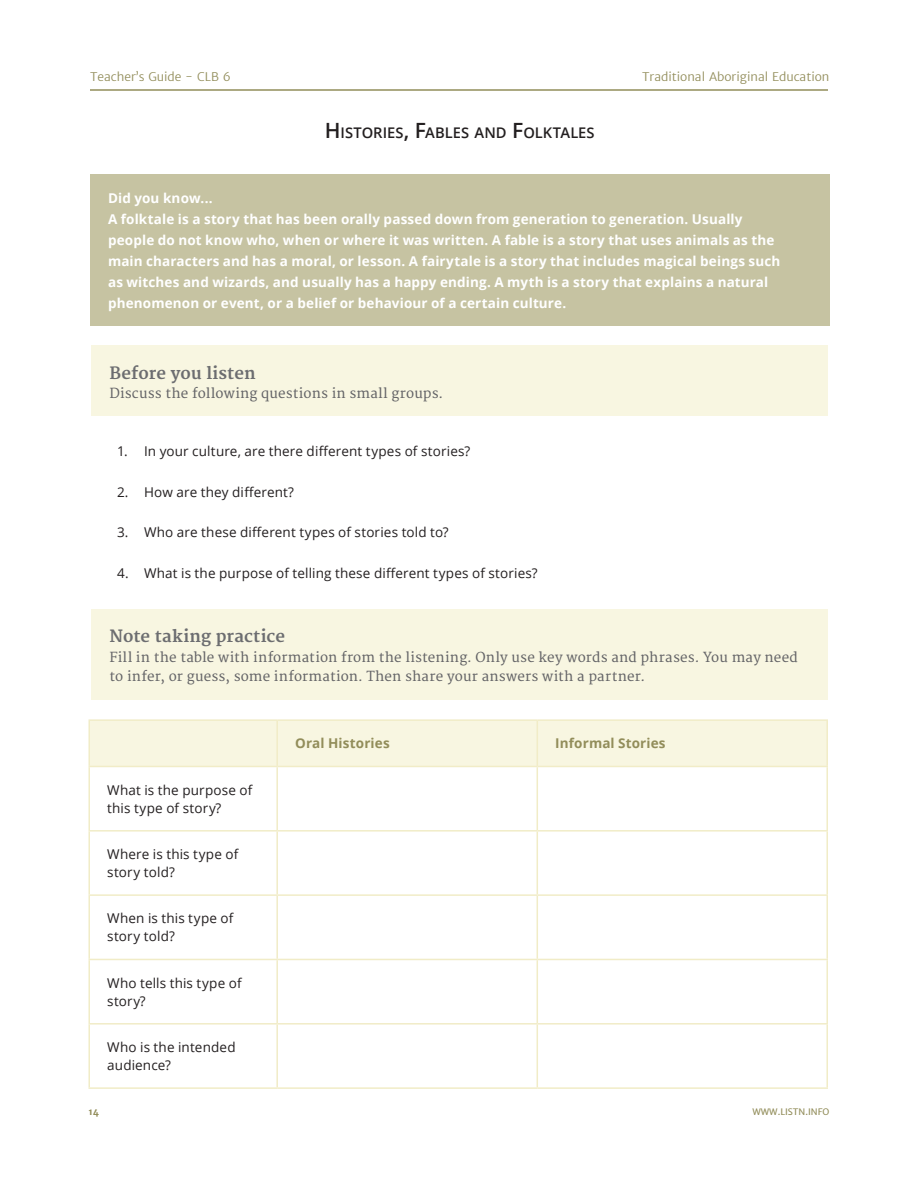
<style>
.page{position:relative;width:918px;height:1188px;background:#fff}
.page>*{position:absolute;margin:0;border:0;box-sizing:border-box;transform-origin:0 0}
.TASK{font:700 16.5px "Merriweather";letter-spacing:.005em;color:#6c6d70}
.t1{font:600 14.7px "Open Sans";color:#231f20}
.body-teachers_white{font:700 13.5px/21px "Open Sans";letter-spacing:.01em;color:#fff}
.body{font:13.5px/18px "Open Sans";letter-spacing:.01em;color:#231f20}
.TASK-2{font:13.5px/19.5px "Merriweather";letter-spacing:.015em;color:#636366}
.body-2{font:700 13.5px "Open Sans";letter-spacing:.01em;color:#928d5a}
.t2{font:300 12px "Merriweather Sans";color:#928d5a}
.t3{font:9px "Merriweather Sans";color:#928d5a}
.t4{font:700 9px "Merriweather Sans";color:#928d5a}
.s1{font-size:21px}
</style>
<div class="page">
<hr style="left:90px;top:89px;width:738px;height:2px;background:#928d5a">
<div style="left:92px;top:345px;width:736px;height:71px;background:#f8f6e1"></div>
<div style="left:90px;top:175px;width:740px;height:151px;background:#c6c3a2"></div>
<div style="left:92px;top:609px;width:736px;height:90px;background:#f8f6e1"></div>
<div style="left:90px;top:721px;width:736px;height:45px;background:#f8f6e1"></div>
<hr style="left:88px;top:719px;width:189px;height:2px;background:#f1ecc7">
<hr style="left:88px;top:721px;width:2px;height:45px;background:#f1ecc7">
<hr style="left:277px;top:719px;width:260px;height:2px;background:#f1ecc7">
<hr style="left:276px;top:721px;width:2px;height:45px;background:#f1ecc7">
<hr style="left:537px;top:719px;width:291px;height:2px;background:#f1ecc7">
<hr style="left:537px;top:721px;width:1px;height:45px;background:#f1ecc7">
<hr style="left:826px;top:721px;width:2px;height:45px;background:#f1ecc7">
<hr style="left:88px;top:766px;width:189px;height:1px;background:#f1ecc7">
<hr style="left:88px;top:767px;width:2px;height:63px;background:#f1ecc7">
<hr style="left:277px;top:766px;width:260px;height:1px;background:#f1ecc7">
<hr style="left:276px;top:767px;width:2px;height:63px;background:#f1ecc7">
<hr style="left:537px;top:766px;width:291px;height:1px;background:#f1ecc7">
<hr style="left:537px;top:767px;width:1px;height:63px;background:#f1ecc7">
<hr style="left:826px;top:767px;width:2px;height:63px;background:#f1ecc7">
<hr style="left:88px;top:830px;width:189px;height:2px;background:#f1ecc7">
<hr style="left:88px;top:832px;width:2px;height:62px;background:#f1ecc7">
<hr style="left:277px;top:830px;width:260px;height:2px;background:#f1ecc7">
<hr style="left:276px;top:832px;width:2px;height:62px;background:#f1ecc7">
<hr style="left:537px;top:830px;width:291px;height:2px;background:#f1ecc7">
<hr style="left:537px;top:832px;width:1px;height:62px;background:#f1ecc7">
<hr style="left:826px;top:832px;width:2px;height:62px;background:#f1ecc7">
<hr style="left:88px;top:894px;width:189px;height:2px;background:#f1ecc7">
<hr style="left:88px;top:896px;width:2px;height:63px;background:#f1ecc7">
<hr style="left:277px;top:894px;width:260px;height:2px;background:#f1ecc7">
<hr style="left:276px;top:896px;width:2px;height:63px;background:#f1ecc7">
<hr style="left:537px;top:894px;width:291px;height:2px;background:#f1ecc7">
<hr style="left:537px;top:896px;width:1px;height:63px;background:#f1ecc7">
<hr style="left:826px;top:896px;width:2px;height:63px;background:#f1ecc7">
<hr style="left:88px;top:959px;width:189px;height:1px;background:#f1ecc7">
<hr style="left:88px;top:960px;width:2px;height:63px;background:#f1ecc7">
<hr style="left:277px;top:959px;width:260px;height:1px;background:#f1ecc7">
<hr style="left:276px;top:960px;width:2px;height:63px;background:#f1ecc7">
<hr style="left:537px;top:959px;width:291px;height:1px;background:#f1ecc7">
<hr style="left:537px;top:960px;width:1px;height:63px;background:#f1ecc7">
<hr style="left:826px;top:960px;width:2px;height:63px;background:#f1ecc7">
<hr style="left:88px;top:1023px;width:189px;height:2px;background:#f1ecc7">
<hr style="left:88px;top:1025px;width:2px;height:62px;background:#f1ecc7">
<hr style="left:277px;top:1023px;width:260px;height:2px;background:#f1ecc7">
<hr style="left:276px;top:1025px;width:2px;height:62px;background:#f1ecc7">
<hr style="left:537px;top:1023px;width:291px;height:2px;background:#f1ecc7">
<hr style="left:537px;top:1025px;width:1px;height:62px;background:#f1ecc7">
<hr style="left:826px;top:1025px;width:2px;height:62px;background:#f1ecc7">
<hr style="left:88px;top:1087px;width:189px;height:2px;background:#f1ecc7">
<hr style="left:277px;top:1087px;width:260px;height:2px;background:#f1ecc7">
<hr style="left:537px;top:1087px;width:291px;height:2px;background:#f1ecc7">
<p class="t2" style="left:90px;top:69px;width:142px">Teacher’s Guide - CLB 6</p>
<p class="t2" style="left:642px;top:69px;width:189px">Traditional Aboriginal Education</p>
<p class="t1" style="left:325px;top:123px;width:271px"><span class="s1">H</span> ISTORIES<span class="s1">, F</span>ABLES AND <span class="s1">F</span>OLKTALES</p>
<p class="body-teachers_white" style="left:108px;top:187px;width:674px">Did you know...<br>A folktale is a story that has been orally passed down from generation to generation. Usually people do not know who, when or where it was written. A fable is a story that uses animals as the main characters and has a moral, or lesson. A fairytale is a story that includes magical beings such as witches and wizards, and usually has a happy ending. A myth is a story that explains a natural phenomenon or event, or a belief or behaviour of a certain culture.</p>
<p class="TASK" style="left:110px;top:363px;width:148px">Before you listen</p>
<p class="TASK-2" style="left:110px;top:384px;width:335px">Discuss the following questions in small groups.</p>
<p class="body" style="left:117px;top:442px;width:355px">1. In your culture, are there different types of stories?</p>
<p class="body" style="left:117px;top:482px;width:178px">2. How are they different?</p>
<p class="body" style="left:117px;top:523px;width:333px">3. Who are these different types of stories told to?</p>
<p class="body" style="left:117px;top:563px;width:422px">4. What is the purpose of telling these different types of stories?</p>
<p class="TASK" style="left:110px;top:627px;width:177px">Note taking practice</p>
<p class="TASK-2" style="left:110px;top:648px;width:690px">Fill in the table with information from the listening. Only use key words and phrases. You may need to infer, or guess, some information. Then share your answers with a partner.</p>
<p class="body" style="left:107px;top:781px;width:147px">What is the purpose of this type of story?</p>
<p class="body" style="left:107px;top:845px;width:133px">Where is this type of story told?</p>
<p class="body" style="left:107px;top:909px;width:128px">When is this type of story told?</p>
<p class="body" style="left:107px;top:974px;width:136px">Who tells this type of story?</p>
<p class="body" style="left:107px;top:1038px;width:130px">Who is the intended audience?</p>
<p class="body-2" style="left:295px;top:734px;width:96px">Oral Histories</p>
<p class="body-2" style="left:555px;top:734px;width:112px">Informal Stories</p>
<p class="t4" style="left:88px;top:1106px;width:12px">14</p>
<p class="t3" style="left:752px;top:1106px;width:78px">WWW.LISTN.INFO</p>
</div>
